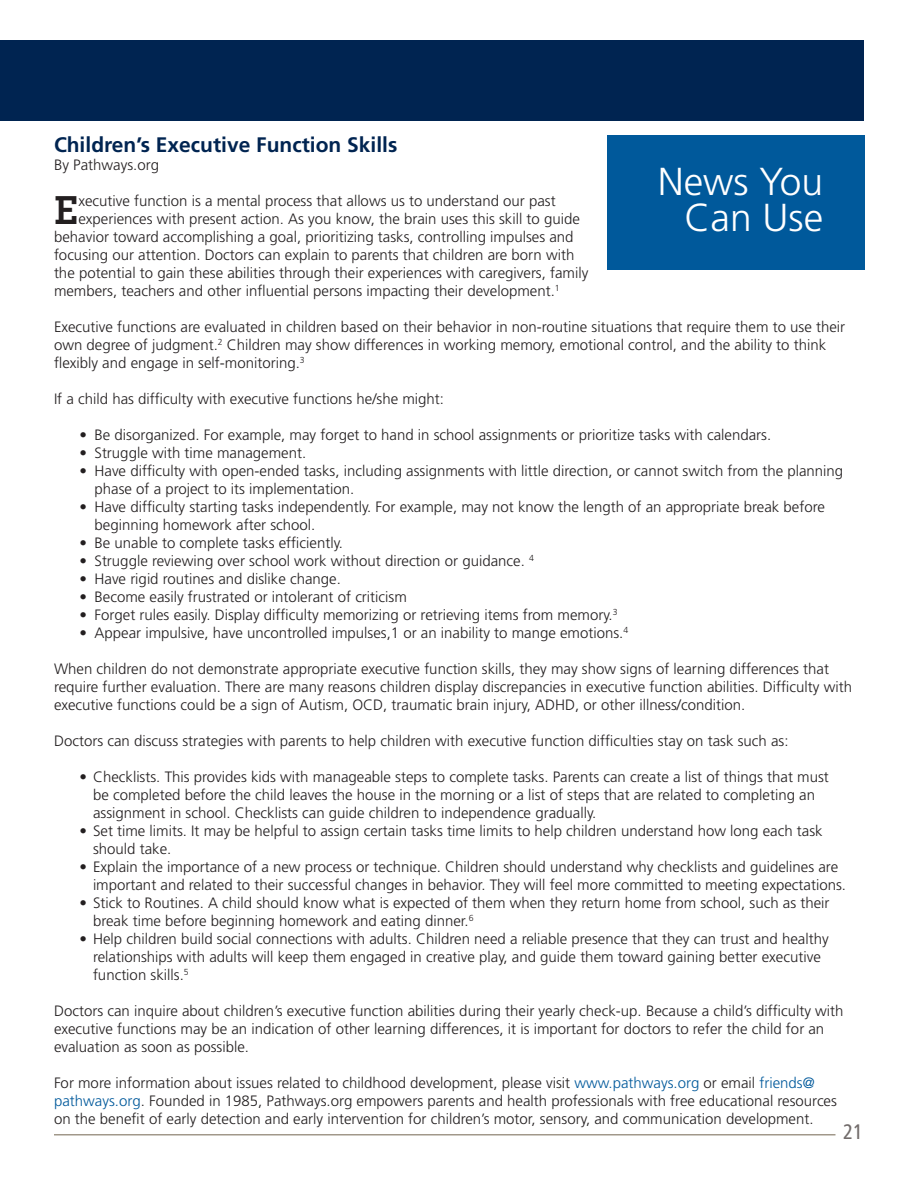
<style>
.page{position:relative;width:918px;height:1188px;background:#fff}
.page>*{position:absolute;margin:0;border:0;box-sizing:border-box;transform-origin:0 0}
.t1{font:700 42.3px "Archer";color:#231f20}
.t2{font:300 39px/36px "Frutiger";color:#fff;text-align:right}
.t3{font:700 21px "Frutiger";color:#002451}
.t4{font:condensed 21px "Frutiger";color:#726c6b}
.t5{font:300 15px/18px "Frutiger";color:#231f20}
.s1{color:#00599b}
</style>
<div class="page">
<div style="left:0;top:40px;width:864px;height:82px;background:#002451"></div>
<hr style="left:54px;top:1134px;width:782px;height:2px;background:#a1988a">
<div style="left:608px;top:135px;width:258px;height:135px;background:#00599b"></div>
<p class="t3" style="left:54px;top:133px;width:345px">Children’s Executive Function Skills</p>
<p class="t5" style="left:54px;top:156px;width:107px">By Pathways.org</p>
<p class="t1" style="left:54px;top:177px;width:26px">E</p>
<p class="t5" style="left:78px;top:192px;width:479px">xecutive function is a mental process that allows us to understand our past</p>
<p class="t2" style="left:658px;top:163px;width:167px">News You<br>Can Use</p>
<p class="t5" style="left:78px;top:210px;width:503px">experiences with present action. As you know, the brain uses this skill to guide</p>
<p class="t5" style="left:54px;top:228px;width:521px">behavior toward accomplishing a goal, prioritizing tasks, controlling impulses and</p>
<p class="t5" style="left:54px;top:246px;width:522px">focusing our attention. Doctors can explain to parents that children are born with</p>
<p class="t5" style="left:54px;top:264px;width:536px">the potential to gain these abilities through their experiences with caregivers, family</p>
<p class="t5" style="left:54px;top:282px;width:507px">members, teachers and other influential persons impacting their development.<sup>1</sup></p>
<p class="t5" style="left:54px;top:318px;width:793px">Executive functions are evaluated in children based on their behavior in non-routine situations that require them to use their own degree of judgment.<sup>2</sup> Children may show differences in working memory, emotional control, and the ability to think flexibly and engage in self-monitoring.<sup>3</sup></p>
<p class="t5" style="left:54px;top:390px;width:392px">If a child has difficulty with executive functions he/she might:</p>
<p class="t5" style="left:80px;top:426px;width:693px">• Be disorganized. For example, may forget to hand in school assignments or prioritize tasks with calendars.</p>
<p class="t5" style="left:80px;top:444px;width:228px">• Struggle with time management.</p>
<p class="t5" style="left:94px;top:462px;width:750px;text-indent:-15px">• Have difficulty with open-ended tasks, including assignments with little direction, or cannot switch from the planning phase of a project to its implementation.</p>
<p class="t5" style="left:94px;top:498px;width:732px;text-indent:-15px">• Have difficulty starting tasks independently. For example, may not know the length of an appropriate break before beginning homework after school.</p>
<p class="t5" style="left:80px;top:534px;width:265px">• Be unable to complete tasks efficiently.</p>
<p class="t5" style="left:80px;top:552px;width:456px">• Struggle reviewing over school work without direction or guidance. <sup>4</sup></p>
<p class="t5" style="left:80px;top:570px;width:263px">• Have rigid routines and dislike change.</p>
<p class="t5" style="left:80px;top:588px;width:329px">• Become easily frustrated or intolerant of criticism</p>
<p class="t5" style="left:80px;top:606px;width:540px">• Forget rules easily. Display difficulty memorizing or retrieving items from memory.<sup>3</sup></p>
<p class="t5" style="left:80px;top:624px;width:550px">• Appear impulsive, have uncontrolled impulses,1 or an inability to mange emotions.<sup>4</sup></p>
<p class="t5" style="left:54px;top:660px;width:800px">When children do not demonstrate appropriate executive function skills, they may show signs of learning differences that require further evaluation. There are many reasons children display discrepancies in executive function abilities. Difficulty with executive functions could be a sign of Autism, OCD, traumatic brain injury, ADHD, or other illness/condition.</p>
<p class="t5" style="left:54px;top:732px;width:736px">Doctors can discuss strategies with parents to help children with executive function difficulties stay on task such as:</p>
<p class="t5" style="left:93px;top:768px;width:737px;text-indent:-14px">• Checklists. This provides kids with manageable steps to complete tasks. Parents can create a list of things that must be completed before the child leaves the house in the morning or a list of steps that are related to completing an assignment in school. Checklists can guide children to independence gradually.</p>
<p class="t5" style="left:93px;top:822px;width:731px;text-indent:-14px">• Set time limits. It may be helpful to assign certain tasks time limits to help children understand how long each task should take.</p>
<p class="t5" style="left:93px;top:858px;width:755px;text-indent:-14px">• Explain the importance of a new process or technique. Children should understand why checklists and guidelines are important and related to their successful changes in behavior. They will feel more committed to meeting expectations.</p>
<p class="t5" style="left:93px;top:894px;width:738px;text-indent:-14px">• Stick to Routines. A child should know what is expected of them when they return home from school, such as their break time before beginning homework and eating dinner.<sup>6</sup></p>
<p class="t5" style="left:93px;top:930px;width:737px;text-indent:-14px">• Help children build social connections with adults. Children need a reliable presence that they can trust and healthy relationships with adults will keep them engaged in creative play, and guide them toward gaining better executive function skills.<sup>5</sup></p>
<p class="t5" style="left:54px;top:1002px;width:791px">Doctors can inquire about children’s executive function abilities during their yearly check-up. Because a child’s difficulty with executive functions may be an indication of other learning differences, it is important for doctors to refer the child for an evaluation as soon as possible.</p>
<p class="t5" style="left:54px;top:1074px;width:784px">For more information about issues related to childhood development, please visit <span class="s1">www.pathways.org</span> or email <span class="s1">friends@ pathways.org</span>. Founded in 1985, Pathways.org empowers parents and health professionals with free educational resources on the benefit of early detection and early intervention for children’s motor, sensory, and communication development.</p>
<p class="t4" style="left:843px;top:1120px;width:22px">21</p>
</div>
